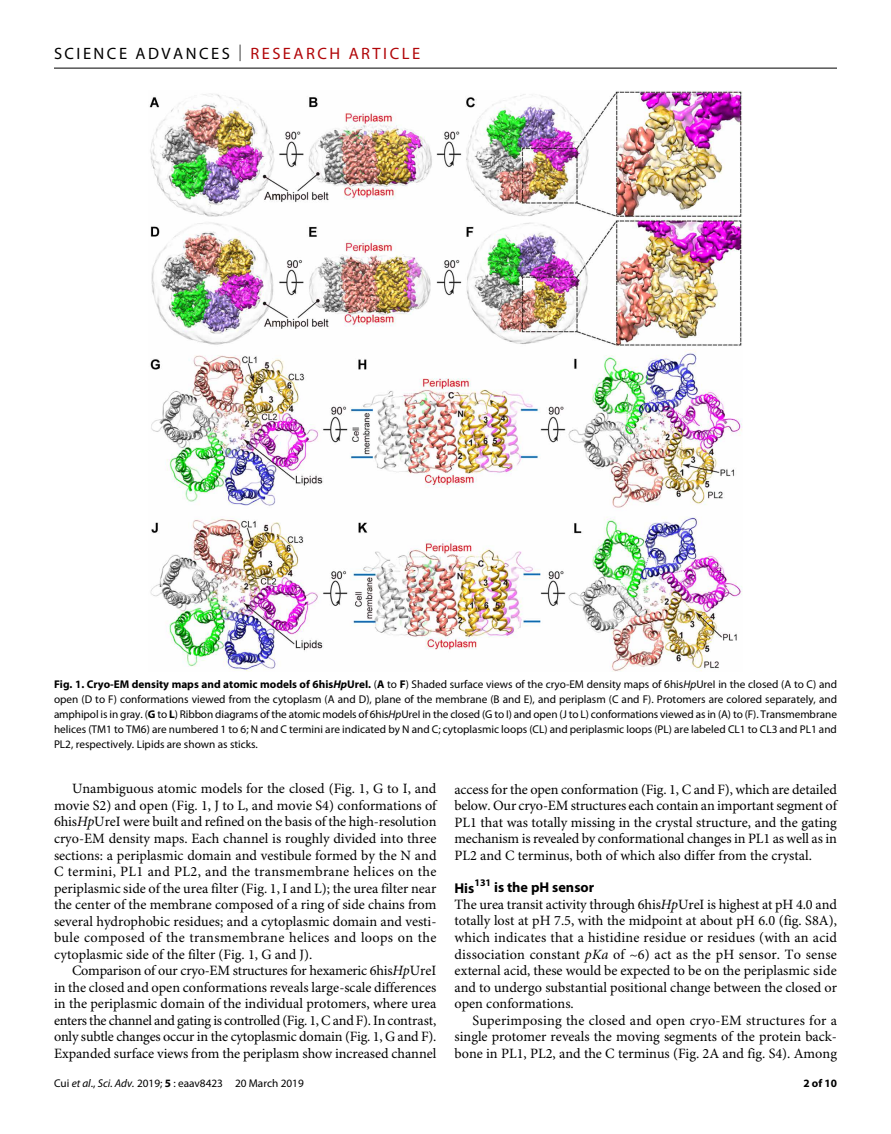
<style>
.page{position:relative;width:891px;height:1134px;background:#fff}
.page>*{position:absolute;margin:0;border:0;box-sizing:border-box;transform-origin:0 0}
.t1{font:16.5px "Myriad Pro";letter-spacing:.15em;color:#000}
.t2{font:14.25px/16.5px "Minion Pro";color:#000;text-align:justify}
.t3{font:700 14.25px "Myriad Pro";color:#000}
.t4{font:11.25px/15px "Myriad Pro";color:#000;text-align:justify}
.t5{font:700 11.25px "Myriad Pro";color:#000}
.s1{font-weight:300}
.s2{color:#b10508}
.s3{font-weight:700}
.s4{font-weight:700;font-style:italic}
.s5{font-style:italic}
</style>
<div class="page">
<hr style="left:54px;top:68px;width:783px;height:1px;background:#000">
<img style="left:149px;top:90px;width:593px;height:581px">
<p class="t1" style="left:54px;top:40px;width:368px">SCIENCE ADVANCES <span class="s1">|</span> <span class="s2">RESEARCH ARTICLE</span></p>
<p class="t4" style="left:54px;top:677px;width:785px"><span class="s3">Fig. 1. Cryo-EM density maps and atomic models of 6his</span><span class="s4">Hp</span><span class="s3">UreI.</span> (<span class="s3">A</span> to <span class="s3">F</span>) Shaded surface views of the cryo-EM density maps of 6his<span class="s5">Hp</span>UreI in the closed (A to C) and open (D to F) conformations viewed from the cytoplasm (A and D), plane of the membrane (B and E), and periplasm (C and F). Protomers are colored separately, and amphipol is in gray. (<span class="s3">G</span> to <span class="s3">L</span>) Ribbon diagrams of the atomic models of 6his<span class="s5">Hp</span>UreI in the closed (G to I) and open (J to L) conformations viewed as in (A) to (F). Transmembrane helices (TM1 to TM6) are numbered 1 to 6; N and C termini are indicated by N and C; cytoplasmic loops (CL) and periplasmic loops (PL) are labeled CL1 to CL3 and PL1 and PL2, respectively. Lipids are shown as sticks.</p>
<p class="t2" style="left:54px;top:782px;width:384px;text-indent:18px">Unambiguous atomic models for the closed (Fig. 1, G to I, and movie S2) and open (Fig. 1, J to L, and movie S4) conformations of 6his<span class="s5">Hp</span>UreI were built and refined on the basis of the high-resolution cryo-EM density maps. Each channel is roughly divided into three sections: a periplasmic domain and vestibule formed by the N and C termini, PL1 and PL2, and the transmembrane helices on the periplasmic side of the urea filter (Fig. 1, I and L); the urea filter near the center of the membrane composed of a ring of side chains from several hydrophobic residues; and a cytoplasmic domain and vesti&shy;bule composed of the transmembrane helices and loops on the cytoplasmic side of the filter (Fig. 1, G and J).</p>
<p class="t2" style="left:54px;top:964px;width:384px;text-indent:18px">Comparison of our cryo-EM structures for hexameric 6his<span class="s5">Hp</span>UreI in the closed and open conformations reveals large-scale differences in the periplasmic domain of the individual protomers, where urea enters the channel and gating is controlled (Fig. 1, C and F). In contrast, only subtle changes occur in the cytoplasmic domain (Fig. 1, G and F).<br>Expanded surface views from the periplasm show increased channel</p>
<p class="t4" style="left:54px;top:1076px;width:251px">Cui <span class="s5">et al</span>., <span class="s5">Sci. Adv.</span> 2019; <span class="s3">5</span> : eaav8423 20 March 2019</p>
<p class="t2" style="left:454px;top:782px;width:384px">access for the open conformation (Fig. 1, C and F), which are detailed below. Our cryo-EM structures each contain an important segment of PL1 that was totally missing in the crystal structure, and the gating mechanism is revealed by conformational changes in PL1 as well as in PL2 and C terminus, both of which also differ from the crystal.</p>
<p class="t3" style="left:454px;top:876px;width:141px">His<sup>131</sup> is the pH sensor</p>
<p class="t2" style="left:455px;top:898px;width:384px">The urea transit activity through 6his<span class="s5">Hp</span>UreI is highest at pH 4.0 and totally lost at pH 7.5, with the midpoint at about pH 6.0 (fig. S8A), which indicates that a histidine residue or residues (with an acid dissociation constant <span class="s5">pKa</span> of ~6) act as the pH sensor. To sense external acid, these would be expected to be on the periplasmic side and to undergo substantial positional change between the closed or open conformations.</p>
<p class="t2" style="left:455px;top:1013px;width:384px;text-indent:18px">Superimposing the closed and open cryo-EM structures for a single protomer reveals the moving segments of the protein back&shy;bone in PL1, PL2, and the C terminus (Fig. 2A and fig. S4). Among</p>
<p class="t5" style="left:803px;top:1074px;width:35px">2 of 10</p>
</div>
